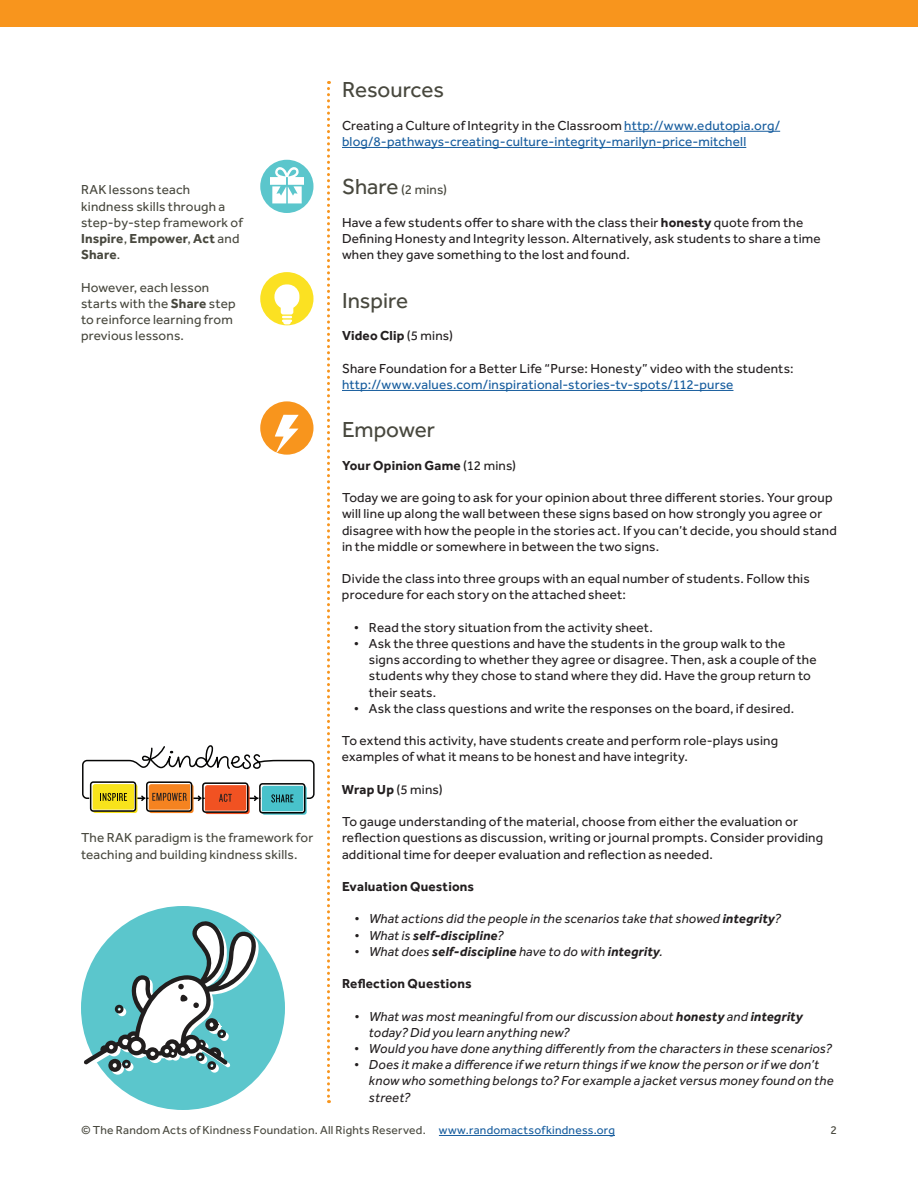
<style>
.page{position:relative;width:918px;height:1188px;background:#fff}
.page>*{position:absolute;margin:0;border:0;box-sizing:border-box;transform-origin:0 0}
.Subheadline{font:22.5px "Effra";letter-spacing:-.005em;color:#48483e}
.t1{font:13.5px/16.2px "Effra";letter-spacing:.015em;color:#231f20}
.t2{font:italic 13.5px/16.2px "Effra";letter-spacing:.015em;color:#231f20}
.Sidebar_Text{font:13.5px/16.2px "Effra";letter-spacing:.015em;color:#48483e}
.t3{font:13.5px/16.2px "Effra";letter-spacing:.015em;color:#175d9e}
.t4{font:700 13.5px "Effra";letter-spacing:.015em;color:#231f20}
.t5{font:italic 700 13.5px "Effra";letter-spacing:.01em;color:#231f20}
.t6{font:12px "Effra";letter-spacing:.02em;color:#48483e}
.s1{font-weight:700}
.s2{color:#231f20}
.s3{font-size:22.5px}
.s4{font-weight:400}
.s5{color:#175d9e}
</style>
<div class="page">
<hr style="left:439px;top:1135px;width:176px;height:1px;background:#175d9e">
<div style="left:81px;top:906px;width:204px;height:204px;background:#5bc6cc;border-radius:50%"></div>
<hr style="left:624px;top:131px;width:156px;height:1px;background:#175d9e">
<hr style="left:342px;top:147px;width:404px;height:1px;background:#175d9e">
<hr style="left:342px;top:390px;width:391px;height:1px;background:#175d9e">
<div style="left:260px;top:272px;width:54px;height:53px;background:#fbe122;border-radius:50%"></div>
<svg style="left:274px;top:284px;width:26px;height:41px"></svg>
<svg style="left:327px;top:81px;width:3px;height:1022px"></svg>
<div style="left:0;top:0;width:918px;height:27px;background:#f8951d"></div>
<svg style="left:84px;top:921px;width:175px;height:154px"></svg>
<div style="left:260px;top:401px;width:54px;height:54px;background:#f8951d;border-radius:50%"></div>
<svg style="left:275px;top:415px;width:24px;height:39px"></svg>
<div style="left:260px;top:160px;width:54px;height:53px;background:#5bc6cc;border-radius:50%"></div>
<svg style="left:270px;top:167px;width:34px;height:36px"></svg>
<div style="left:149px;top:784px;width:45px;height:29px;background:#f58320;border-radius:3px"></div>
<div style="left:145px;top:781px;width:47px;height:30px;border:2px solid #fff;border-radius:3px"></div>
<div style="left:146px;top:781px;width:46px;height:31px;border:2px solid #050504;border-radius:3px"></div>
<div style="left:205px;top:785px;width:45px;height:29px;background:#f15222;border-radius:3px"></div>
<div style="left:201px;top:782px;width:47px;height:30px;border:2px solid #fff;border-radius:3px"></div>
<div style="left:202px;top:782px;width:46px;height:31px;border:2px solid #050504;border-radius:3px"></div>
<div style="left:262px;top:786px;width:45px;height:29px;background:#48c2cb;border-radius:3px"></div>
<div style="left:258px;top:782px;width:47px;height:31px;border:2px solid #fff;border-radius:3px"></div>
<div style="left:259px;top:783px;width:46px;height:31px;border:2px solid #050504;border-radius:3px"></div>
<div style="left:93px;top:784px;width:44px;height:29px;background:#f8e31b;border-radius:3px"></div>
<div style="left:89px;top:781px;width:47px;height:30px;border:2px solid #fff;border-radius:3px"></div>
<div style="left:90px;top:781px;width:46px;height:31px;border:2px solid #050504;border-radius:3px"></div>
<svg style="left:82px;top:745px;width:233px;height:58px"></svg>
<p class="Sidebar_Text" style="left:81px;top:182px;width:163px">RAK lessons teach kindness skills through a step-by-step framework of<br><span class="s1">Inspire</span>, <span class="s1">Empower</span>, <span class="s1">Act</span> and<br><span class="s1">Share</span>.</p>
<p class="Sidebar_Text" style="left:81px;top:279px;width:156px">However, each lesson starts with the <span class="s1">Share</span> step to reinforce learning from previous lessons.</p>
<p class="Sidebar_Text" style="left:81px;top:830px;width:234px">The RAK paradigm is the framework for teaching and building kindness skills.</p>
<p class="Subheadline" style="left:342px;top:77px;width:104px">Resources</p>
<p class="t3" style="left:342px;top:117px;width:440px"><span class="s2">Creating a Culture of Integrity in the Classroom</span> http://www.edutopia.org/ blog/8-pathways-creating-culture-integrity-marilyn-price-mitchell</p>
<p class="Sidebar_Text" style="left:342px;top:182px;width:107px"><span class="s3">Share</span> (2 mins)</p>
<p class="t1" style="left:342px;top:214px;width:480px">Have a few students offer to share with the class their <span class="s1">honesty</span> quote from the<br>Defining Honesty and Integrity lesson. Alternatively, ask students to share a time when they gave something to the lost and found.</p>
<p class="Subheadline" style="left:342px;top:287px;width:68px">Inspire</p>
<p class="t4" style="left:342px;top:327px;width:113px">Video Clip <span class="s4">(5 mins)</span></p>
<p class="t1" style="left:342px;top:360px;width:453px">Share Foundation for a Better Life “Purse: Honesty” video with the students: <span class="s5">http://www.values.com/inspirational-stories-tv-spots/112-purse</span></p>
<p class="Subheadline" style="left:342px;top:417px;width:95px">Empower</p>
<p class="t4" style="left:342px;top:457px;width:176px">Your Opinion Game <span class="s4">(12 mins)</span></p>
<p class="t1" style="left:342px;top:489px;width:496px">Today we are going to ask for your opinion about three different stories. Your group will line up along the wall between these signs based on how strongly you agree or disagree with how the people in the stories act. If you can’t decide, you should stand in the middle or somewhere in between the two signs.</p>
<p class="t1" style="left:342px;top:570px;width:469px">Divide the class into three groups with an equal number of students. Follow this procedure for each story on the attached sheet:</p>
<p class="t1" style="left:354px;top:619px;width:300px">• Read the story situation from the activity sheet.</p>
<p class="t1" style="left:369px;top:635px;width:449px;text-indent:-15px">• Ask the three questions and have the students in the group walk to the signs according to whether they agree or disagree. Then, ask a couple of the students why they chose to stand where they did. Have the group return to their seats.</p>
<p class="t1" style="left:354px;top:700px;width:442px">• Ask the class questions and write the responses on the board, if desired.</p>
<p class="t1" style="left:342px;top:732px;width:438px">To extend this activity, have students create and perform role-plays using examples of what it means to be honest and have integrity.</p>
<p class="t1" style="left:342px;top:781px;width:102px"><span class="s1">Wrap Up</span> (5 mins)</p>
<p class="t1" style="left:342px;top:813px;width:483px">To gauge understanding of the material, choose from either the evaluation or reflection questions as discussion, writing or journal prompts. Consider providing additional time for deeper evaluation and reflection as needed.</p>
<p class="t4" style="left:342px;top:878px;width:134px">Evaluation Questions</p>
<p class="t2" style="left:354px;top:911px;width:429px">• What actions did the people in the scenarios take that showed <span class="s1">integrity</span>?</p>
<p class="t5" style="left:354px;top:927px;width:151px"><span class="s4">• What is</span> self-discipline<span class="s4">?</span></p>
<p class="t5" style="left:354px;top:943px;width:310px"><span class="s4">• What does</span> self-discipline <span class="s4">have to do with</span> integrity<span class="s4">.</span></p>
<p class="t4" style="left:342px;top:975px;width:131px">Reflection Questions</p>
<p class="t2" style="left:369px;top:1008px;width:435px;text-indent:-15px">• What was most meaningful from our discussion about <span class="s1">honesty</span> and <span class="s1">integrity </span>today? Did you learn anything new?</p>
<p class="t2" style="left:354px;top:1040px;width:479px">• Would you have done anything differently from the characters in these scenarios?</p>
<p class="t2" style="left:369px;top:1056px;width:466px;text-indent:-15px">• Does it make a difference if we return things if we know the person or if we don’t know who something belongs to? For example a jacket versus money found on the street?</p>
<p class="t6" style="left:81px;top:1123px;width:535px">© The Random Acts of Kindness Foundation. All Rights Reserved. <span class="s5">www.randomactsofkindness.org</span></p>
<p class="t6" style="left:830px;top:1123px;width:8px">2</p>
</div>
